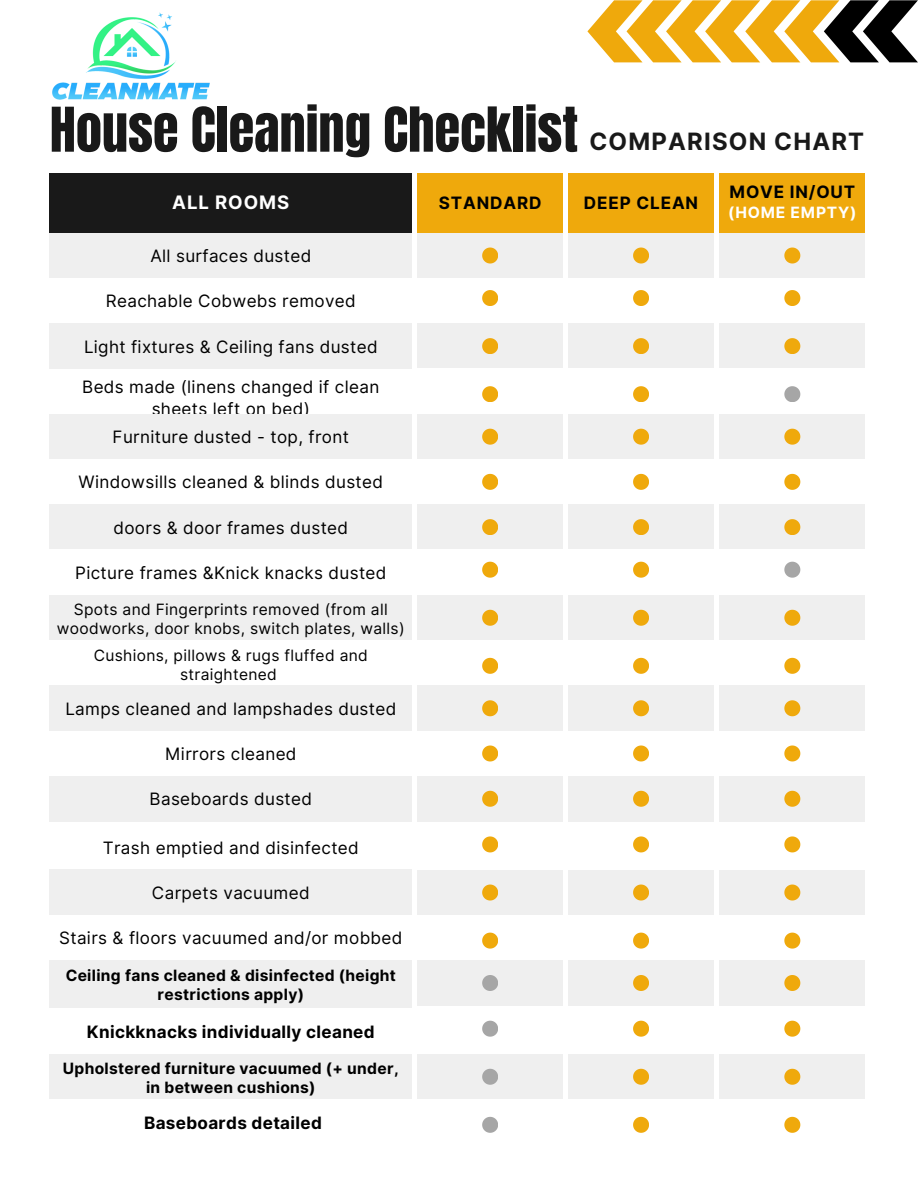
<style>
.page{position:relative;width:918px;height:1188px;background:#fff}
.page>*{position:absolute;margin:0;border:0;box-sizing:border-box;transform-origin:0 0}
.t1{font:52.35px "Anton";color:#191919}
.t2{font:700 23.85px "Inter";letter-spacing:.05em;color:#191919}
.t3{font:700 18.6px "Inter";letter-spacing:.05em;color:#fff}
.t4{font:17.1px/21.3px "Inter";letter-spacing:.02em;color:#000;text-align:center}
.t5{font:700 17.1px "Inter";letter-spacing:.02em;color:#000}
.t6{font:700 17.1px "Inter";letter-spacing:.05em;color:#000}
.t7{font:15.6px/19.2px "Inter";letter-spacing:.02em;color:#000;text-align:center}
.t8{font:700 15.6px/19.2px "Inter";letter-spacing:.02em;color:#000;text-align:center}
.t9{font:700 15.6px "Inter";letter-spacing:.05em;color:#fff}
</style>
<div class="page">
<svg style="left:587px;top:0;width:331px;height:62px"></svg>
<div style="left:50px;top:173px;width:362px;height:60px;background:#191919"></div>
<div style="left:50px;top:233px;width:362px;height:45px;background:#efefef"></div>
<div style="left:50px;top:323px;width:362px;height:46px;background:#efefef"></div>
<div style="left:50px;top:414px;width:362px;height:45px;background:#efefef"></div>
<div style="left:50px;top:505px;width:362px;height:45px;background:#efefef"></div>
<div style="left:720px;top:233px;width:145px;height:45px;background:#efefef"></div>
<svg style="left:784px;top:248px;width:16px;height:15px"></svg>
<div style="left:720px;top:324px;width:145px;height:45px;background:#efefef"></div>
<div style="left:720px;top:414px;width:145px;height:45px;background:#efefef"></div>
<div style="left:720px;top:505px;width:145px;height:45px;background:#efefef"></div>
<svg style="left:784px;top:338px;width:16px;height:16px"></svg>
<svg style="left:784px;top:290px;width:16px;height:16px"></svg>
<svg style="left:784px;top:386px;width:16px;height:16px"></svg>
<svg style="left:784px;top:429px;width:16px;height:15px"></svg>
<svg style="left:784px;top:474px;width:16px;height:16px"></svg>
<svg style="left:784px;top:519px;width:16px;height:16px"></svg>
<div style="left:568px;top:173px;width:146px;height:60px;background:#efa90c"></div>
<div style="left:568px;top:233px;width:146px;height:45px;background:#efefef"></div>
<svg style="left:633px;top:248px;width:16px;height:15px"></svg>
<div style="left:568px;top:324px;width:146px;height:45px;background:#efefef"></div>
<div style="left:568px;top:414px;width:146px;height:45px;background:#efefef"></div>
<div style="left:568px;top:505px;width:146px;height:45px;background:#efefef"></div>
<svg style="left:633px;top:338px;width:16px;height:16px"></svg>
<svg style="left:633px;top:290px;width:16px;height:16px"></svg>
<svg style="left:633px;top:386px;width:16px;height:16px"></svg>
<svg style="left:633px;top:429px;width:16px;height:15px"></svg>
<svg style="left:633px;top:474px;width:16px;height:16px"></svg>
<svg style="left:633px;top:519px;width:16px;height:16px"></svg>
<div style="left:418px;top:173px;width:145px;height:60px;background:#efa90c"></div>
<div style="left:418px;top:233px;width:145px;height:45px;background:#efefef"></div>
<svg style="left:482px;top:248px;width:16px;height:15px"></svg>
<div style="left:418px;top:324px;width:145px;height:45px;background:#efefef"></div>
<div style="left:418px;top:414px;width:145px;height:45px;background:#efefef"></div>
<div style="left:418px;top:505px;width:145px;height:45px;background:#efefef"></div>
<svg style="left:482px;top:338px;width:16px;height:16px"></svg>
<svg style="left:482px;top:290px;width:16px;height:16px"></svg>
<svg style="left:482px;top:386px;width:16px;height:16px"></svg>
<svg style="left:482px;top:429px;width:16px;height:15px"></svg>
<svg style="left:482px;top:474px;width:16px;height:16px"></svg>
<svg style="left:482px;top:519px;width:16px;height:16px"></svg>
<div style="left:50px;top:595px;width:362px;height:53px;background:#efefef"></div>
<div style="left:50px;top:640px;width:362px;height:53px;background:#fff"></div>
<div style="left:50px;top:686px;width:362px;height:45px;background:#efefef"></div>
<div style="left:50px;top:776px;width:362px;height:45px;background:#efefef"></div>
<div style="left:720px;top:595px;width:145px;height:45px;background:#efefef"></div>
<div style="left:720px;top:686px;width:145px;height:45px;background:#efefef"></div>
<div style="left:720px;top:776px;width:145px;height:45px;background:#efefef"></div>
<svg style="left:784px;top:610px;width:16px;height:16px"></svg>
<svg style="left:784px;top:562px;width:16px;height:15px"></svg>
<svg style="left:784px;top:658px;width:16px;height:16px"></svg>
<svg style="left:784px;top:700px;width:16px;height:16px"></svg>
<svg style="left:784px;top:746px;width:16px;height:15px"></svg>
<svg style="left:784px;top:791px;width:16px;height:16px"></svg>
<div style="left:568px;top:595px;width:146px;height:45px;background:#efefef"></div>
<div style="left:568px;top:686px;width:146px;height:45px;background:#efefef"></div>
<div style="left:568px;top:776px;width:146px;height:45px;background:#efefef"></div>
<svg style="left:633px;top:610px;width:16px;height:16px"></svg>
<svg style="left:633px;top:562px;width:16px;height:15px"></svg>
<svg style="left:633px;top:658px;width:16px;height:16px"></svg>
<svg style="left:633px;top:700px;width:16px;height:16px"></svg>
<svg style="left:633px;top:746px;width:16px;height:15px"></svg>
<svg style="left:633px;top:791px;width:16px;height:16px"></svg>
<div style="left:418px;top:595px;width:145px;height:45px;background:#efefef"></div>
<div style="left:418px;top:686px;width:145px;height:45px;background:#efefef"></div>
<div style="left:418px;top:776px;width:145px;height:45px;background:#efefef"></div>
<svg style="left:482px;top:610px;width:16px;height:16px"></svg>
<svg style="left:482px;top:562px;width:16px;height:15px"></svg>
<svg style="left:482px;top:658px;width:16px;height:16px"></svg>
<svg style="left:482px;top:700px;width:16px;height:16px"></svg>
<svg style="left:482px;top:746px;width:16px;height:15px"></svg>
<svg style="left:482px;top:791px;width:16px;height:16px"></svg>
<div style="left:50px;top:870px;width:362px;height:45px;background:#efefef"></div>
<div style="left:720px;top:870px;width:145px;height:45px;background:#efefef"></div>
<svg style="left:784px;top:885px;width:16px;height:15px"></svg>
<svg style="left:784px;top:836px;width:16px;height:16px"></svg>
<svg style="left:784px;top:933px;width:16px;height:15px"></svg>
<div style="left:568px;top:870px;width:146px;height:45px;background:#efefef"></div>
<svg style="left:633px;top:885px;width:16px;height:15px"></svg>
<svg style="left:633px;top:836px;width:16px;height:16px"></svg>
<svg style="left:633px;top:933px;width:16px;height:15px"></svg>
<div style="left:418px;top:870px;width:145px;height:45px;background:#efefef"></div>
<svg style="left:482px;top:885px;width:16px;height:15px"></svg>
<svg style="left:482px;top:836px;width:16px;height:16px"></svg>
<svg style="left:482px;top:933px;width:16px;height:15px"></svg>
<div style="left:50px;top:960px;width:362px;height:53px;background:#efefef"></div>
<div style="left:720px;top:961px;width:145px;height:45px;background:#efefef"></div>
<svg style="left:784px;top:975px;width:16px;height:16px"></svg>
<div style="left:568px;top:961px;width:146px;height:45px;background:#efefef"></div>
<svg style="left:633px;top:975px;width:16px;height:16px"></svg>
<div style="left:418px;top:961px;width:145px;height:45px;background:#efefef"></div>
<svg style="left:482px;top:975px;width:16px;height:16px"></svg>
<div style="left:50px;top:1009px;width:362px;height:45px;background:#fff"></div>
<div style="left:50px;top:1054px;width:362px;height:53px;background:#efefef"></div>
<div style="left:50px;top:1099px;width:362px;height:46px;background:#fff"></div>
<div style="left:720px;top:1054px;width:145px;height:45px;background:#efefef"></div>
<svg style="left:784px;top:1069px;width:16px;height:16px"></svg>
<svg style="left:784px;top:1021px;width:16px;height:15px"></svg>
<svg style="left:784px;top:1117px;width:16px;height:16px"></svg>
<div style="left:568px;top:1054px;width:146px;height:45px;background:#efefef"></div>
<svg style="left:633px;top:1069px;width:16px;height:16px"></svg>
<svg style="left:633px;top:1021px;width:16px;height:15px"></svg>
<svg style="left:633px;top:1117px;width:16px;height:16px"></svg>
<div style="left:418px;top:1054px;width:145px;height:45px;background:#efefef"></div>
<svg style="left:482px;top:1069px;width:16px;height:16px"></svg>
<svg style="left:482px;top:1021px;width:16px;height:15px"></svg>
<svg style="left:482px;top:1117px;width:16px;height:16px"></svg>
<div style="left:720px;top:173px;width:145px;height:60px;background:#efa90c"></div>
<img style="left:52px;top:12px;width:158px;height:88px">
<p class="t1" style="left:50px;top:92px;width:530px">House Cleaning Checklist</p>
<p class="t2" style="left:589px;top:127px;width:276px">COMPARISON CHART</p>
<p class="t3" style="left:172px;top:191px;width:119px">ALL ROOMS</p>
<p class="t4" style="left:150px;top:245px;width:162px">All surfaces dusted</p>
<p class="t4" style="left:106px;top:291px;width:251px">Reachable Cobwebs removed</p>
<p class="t4" style="left:84px;top:336px;width:295px">Light fixtures &amp; Ceiling fans dusted</p>
<p class="t4" style="left:82px;top:377px;width:299px">Beds made (linens changed if clean sheets left on bed)</p>
<p class="t4" style="left:113px;top:426px;width:238px">Furniture dusted - top, front</p>
<p class="t4" style="left:79px;top:472px;width:306px">Windowsills cleaned &amp; blinds dusted</p>
<p class="t4" style="left:114px;top:517px;width:236px">doors &amp; door frames dusted</p>
<p class="t4" style="left:75px;top:562px;width:313px">Picture frames &amp;Knick knacks dusted</p>
<p class="t7" style="left:57px;top:600px;width:349px">Spots and Fingerprints removed (from all woodworks, door knobs, switch plates, walls)</p>
<p class="t7" style="left:94px;top:645px;width:275px">Cushions, pillows &amp; rugs fluffed and straightened</p>
<p class="t4" style="left:65px;top:698px;width:332px">Lamps cleaned and lampshades dusted</p>
<p class="t4" style="left:165px;top:743px;width:133px">Mirrors cleaned</p>
<p class="t4" style="left:150px;top:789px;width:164px">Baseboards dusted</p>
<p class="t4" style="left:103px;top:837px;width:257px">Trash emptied and disinfected</p>
<p class="t4" style="left:152px;top:882px;width:159px">Carpets vacuumed</p>
<p class="t4" style="left:59px;top:927px;width:345px">Stairs &amp; floors vacuumed and/or mobbed</p>
<p class="t8" style="left:66px;top:965px;width:332px">Ceiling fans cleaned &amp; disinfected (height restrictions apply)</p>
<p class="t5" style="left:87px;top:1022px;width:289px">Knickknacks individually cleaned</p>
<p class="t8" style="left:63px;top:1059px;width:337px">Upholstered furniture vacuumed (+ under, in between cushions)</p>
<p class="t5" style="left:144px;top:1112px;width:179px">Baseboards detailed</p>
<p class="t6" style="left:439px;top:193px;width:104px">STANDARD</p>
<p class="t6" style="left:584px;top:193px;width:116px">DEEP CLEAN</p>
<p class="t6" style="left:729px;top:182px;width:127px">MOVE IN/OUT</p>
<p class="t9" style="left:728px;top:203px;width:130px">(HOME EMPTY)</p>
</div>
